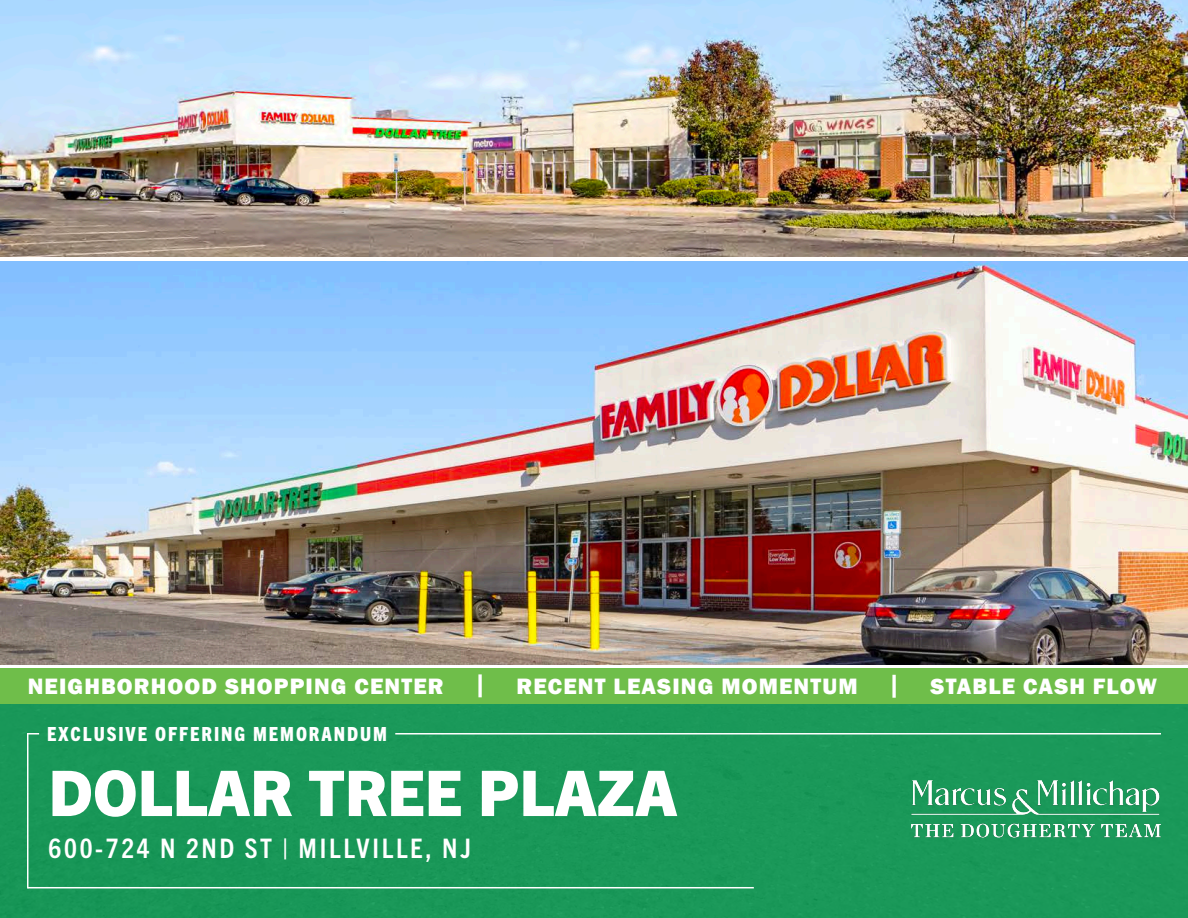
<style>
.page{position:relative;width:1188px;height:918px;background:#fff}
.page>*{position:absolute;margin:0;border:0;box-sizing:border-box;transform-origin:0 0}
.t1{font:800 63px "Trade Gothic Next LT Pro";color:#fff}
.t2{font:700 condensed 27px "Trade Gothic Next LT Pro";letter-spacing:.1em;color:#fff}
.t3{font:800 22.95px "Franklin Gothic";letter-spacing:.05em;color:#fff}
.t4{font:800 condensed 19.5px "Trade Gothic Next LT Pro";letter-spacing:.1em;color:#fff}
</style>
<div class="page">
<img style="left:0;top:261px;width:1188px;height:403px">
<img style="left:0;top:0;width:1188px;height:257px">
<div style="left:0;top:704px;width:1188px;height:214px;background:#1a9859"></div>
<img style="left:911px;top:780px;width:250px;height:58px">
<hr style="left:28px;top:887px;width:726px;height:1px;background:#fff">
<svg style="left:28px;top:733px;width:11px;height:2px"></svg>
<hr style="left:395px;top:733px;width:766px;height:2px;background:#fff">
<hr style="left:27px;top:733px;width:1px;height:155px;background:#fff">
<div style="left:0;top:669px;width:1188px;height:35px;background:#6fbe4a"></div>
<svg style="left:478px;top:674px;width:4px;height:23px"></svg>
<svg style="left:892px;top:675px;width:4px;height:23px"></svg>
<p class="t3" style="left:28px;top:671px;width:417px">NEIGHBORHOOD SHOPPING CENTER</p>
<p class="t3" style="left:517px;top:672px;width:343px">RECENT LEASING MOMENTUM</p>
<p class="t3" style="left:931px;top:672px;width:228px">STABLE CASH FLOW</p>
<p class="t4" style="left:47px;top:721px;width:341px">EXCLUSIVE OFFERING MEMORANDUM</p>
<p class="t1" style="left:49px;top:749px;width:630px">DOLLAR TREE PLAZA</p>
<p class="t2" style="left:49px;top:830px;width:424px">600-724 N 2ND ST | MILLVILLE, NJ</p>
</div>
